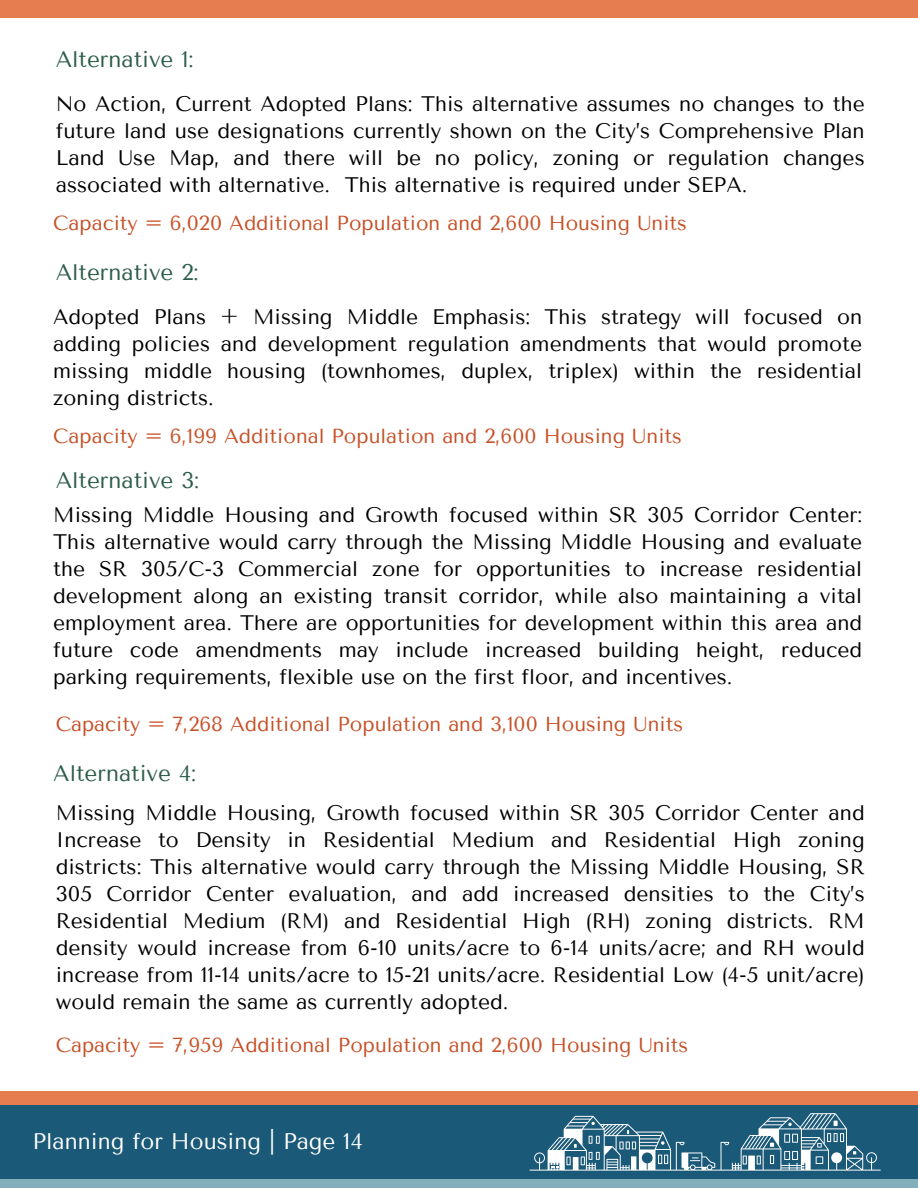
<style>
.page{position:relative;width:918px;height:1188px;background:#fff}
.page>*{position:absolute;margin:0;border:0;box-sizing:border-box;transform-origin:0 0}
.t1{font:22.5px "Tenor Sans";color:#2d5d4a}
.t2{font:22.5px "Tenor Sans";color:#fff}
.t3{font:21px/27px "Tenor Sans";color:#000;text-align:justify}
.t4{font:20.25px "Tenor Sans";color:#c75026}
</style>
<div class="page">
<div style="left:0;top:1113px;width:918px;height:75px;background:#83afbd"></div>
<div style="left:0;top:1091px;width:918px;height:75px;background:#e57d51"></div>
<div style="left:0;top:1105px;width:918px;height:74px;background:#1a5977"></div>
<svg style="left:530px;top:1113px;width:351px;height:58px"></svg>
<div style="left:0;top:0;width:918px;height:18px;background:#e57d51"></div>
<p class="t1" style="left:56px;top:46px;width:139px">Alternative 1:</p>
<p class="t3" style="left:56px;top:90px;width:810px">No Action, Current Adopted Plans: This alternative assumes no changes to the future land use designations currently shown on the City’s Comprehensive Plan Land Use Map, and there will be no policy, zoning or regulation changes associated with alternative. This alternative is required under SEPA.</p>
<p class="t4" style="left:53px;top:212px;width:635px">Capacity = 6,020 Additional Population and 2,600 Housing Units</p>
<p class="t1" style="left:56px;top:259px;width:144px">Alternative 2:</p>
<p class="t3" style="left:53px;top:303px;width:810px">Adopted Plans + Missing Middle Emphasis: This strategy will focused on adding policies and development regulation amendments that would promote missing middle housing (townhomes, duplex, triplex) within the residential zoning districts.</p>
<p class="t4" style="left:53px;top:425px;width:630px">Capacity = 6,199 Additional Population and 2,600 Housing Units</p>
<p class="t1" style="left:56px;top:467px;width:145px">Alternative 3:</p>
<p class="t3" style="left:53px;top:501px;width:810px">Missing Middle Housing and Growth focused within SR 305 Corridor Center:<br>This alternative would carry through the Missing Middle Housing and evaluate the SR 305/C-3 Commercial zone for opportunities to increase residential development along an existing transit corridor, while also maintaining a vital employment area. There are opportunities for development within this area and future code amendments may include increased building height, reduced parking requirements, flexible use on the first floor, and incentives.</p>
<p class="t4" style="left:56px;top:713px;width:629px">Capacity = 7,268 Additional Population and 3,100 Housing Units</p>
<p class="t1" style="left:53px;top:760px;width:145px">Alternative 4:</p>
<p class="t3" style="left:56px;top:800px;width:810px">Missing Middle Housing, Growth focused within SR 305 Corridor Center and Increase to Density in Residential Medium and Residential High zoning districts: This alternative would carry through the Missing Middle Housing, SR 305 Corridor Center evaluation, and add increased densities to the City’s Residential Medium (RM) and Residential High (RH) zoning districts. RM density would increase from 6-10 units/acre to 6-14 units/acre; and RH would increase from 11-14 units/acre to 15-21 units/acre. Residential Low (4-5 unit/acre) would remain the same as currently adopted.</p>
<p class="t4" style="left:56px;top:1034px;width:634px">Capacity = 7,959 Additional Population and 2,600 Housing Units</p>
<p class="t2" style="left:32px;top:1128px;width:332px">Planning for Housing | Page 14</p>
</div>
